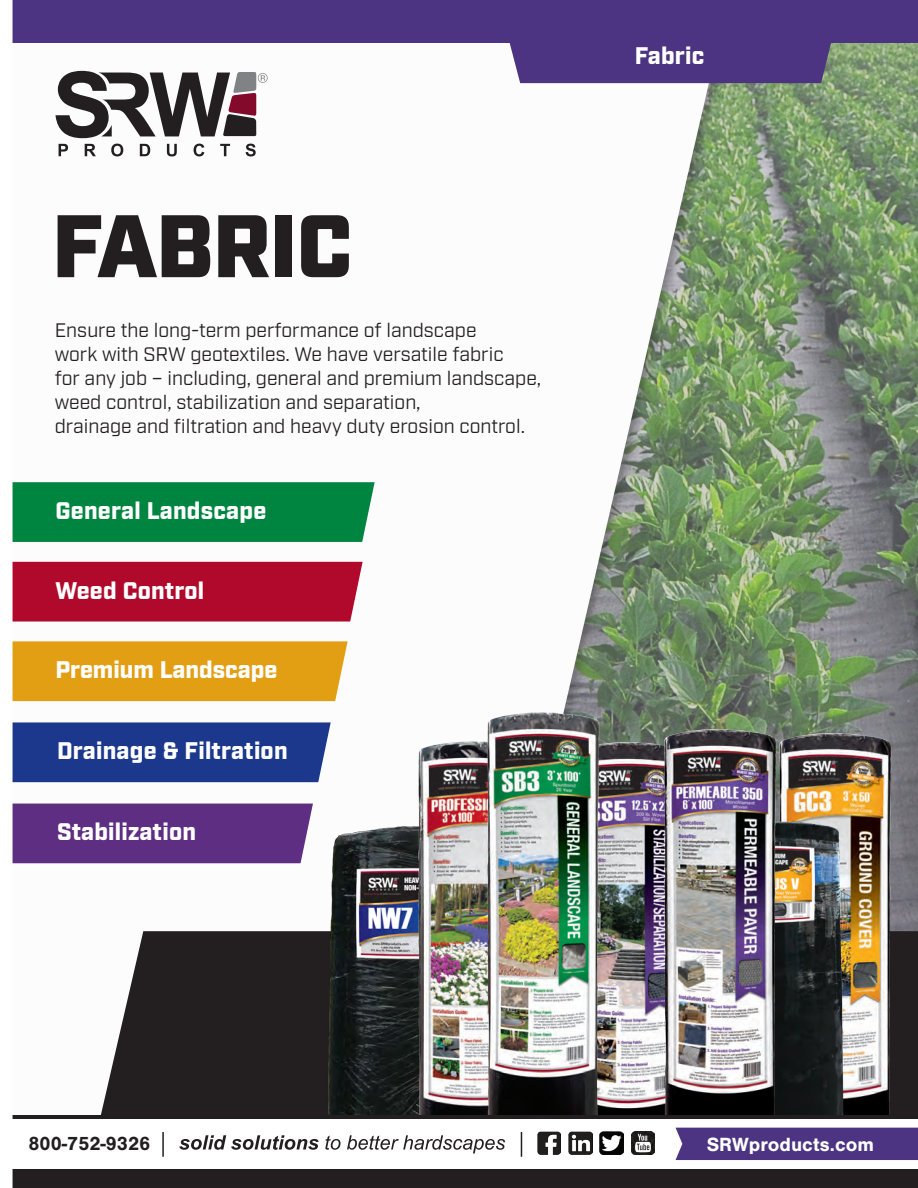
<style>
.page{position:relative;width:918px;height:1188px;background:#fff}
.page>*{position:absolute;margin:0;border:0;box-sizing:border-box;transform-origin:0 0}
.t1{font:900 88.5px "Industry";letter-spacing:-.01em;color:#231f20}
.t2{font:900 24px "Industry";letter-spacing:.01em;color:#fff}
.t3{font:700 19.8px "Nimbus San";color:#fff}
.t4{font:700 19.8px "Nimbus San";color:#231f20}
.t5{font:19.5px/24px "Industry";color:#231f20}
</style>
<div class="page">
<img style="left:12px;top:0;width:906px;height:1188px">
<h1 class="t1" style="left:52px;top:193px;width:301px">FABRIC</h1>
<p class="t5" style="left:55px;top:318px;width:488px">Ensure the long-term performance of landscape<br>work with SRW geotextiles. We have versatile fabric<br>for any job – including, general and premium landscape, weed control, stabilization and separation,<br>drainage and filtration and heavy duty erosion control.</p>
<p class="t2" style="left:56px;top:497px;width:212px">General Landscape</p>
<p class="t2" style="left:56px;top:576px;width:150px">Weed Control</p>
<p class="t2" style="left:56px;top:656px;width:223px">Premium Landscape</p>
<p class="t2" style="left:57px;top:737px;width:232px">Drainage &amp; Filtration</p>
<p class="t2" style="left:57px;top:818px;width:141px">Stabilization</p>
<p class="t2" style="left:635px;top:42px;width:71px">Fabric</p>
<p class="t4" style="left:29px;top:1133px;width:123px">800-752-9326</p>
<p class="t3" style="left:707px;top:1133px;width:169px">SRWproducts.com</p>
</div>
